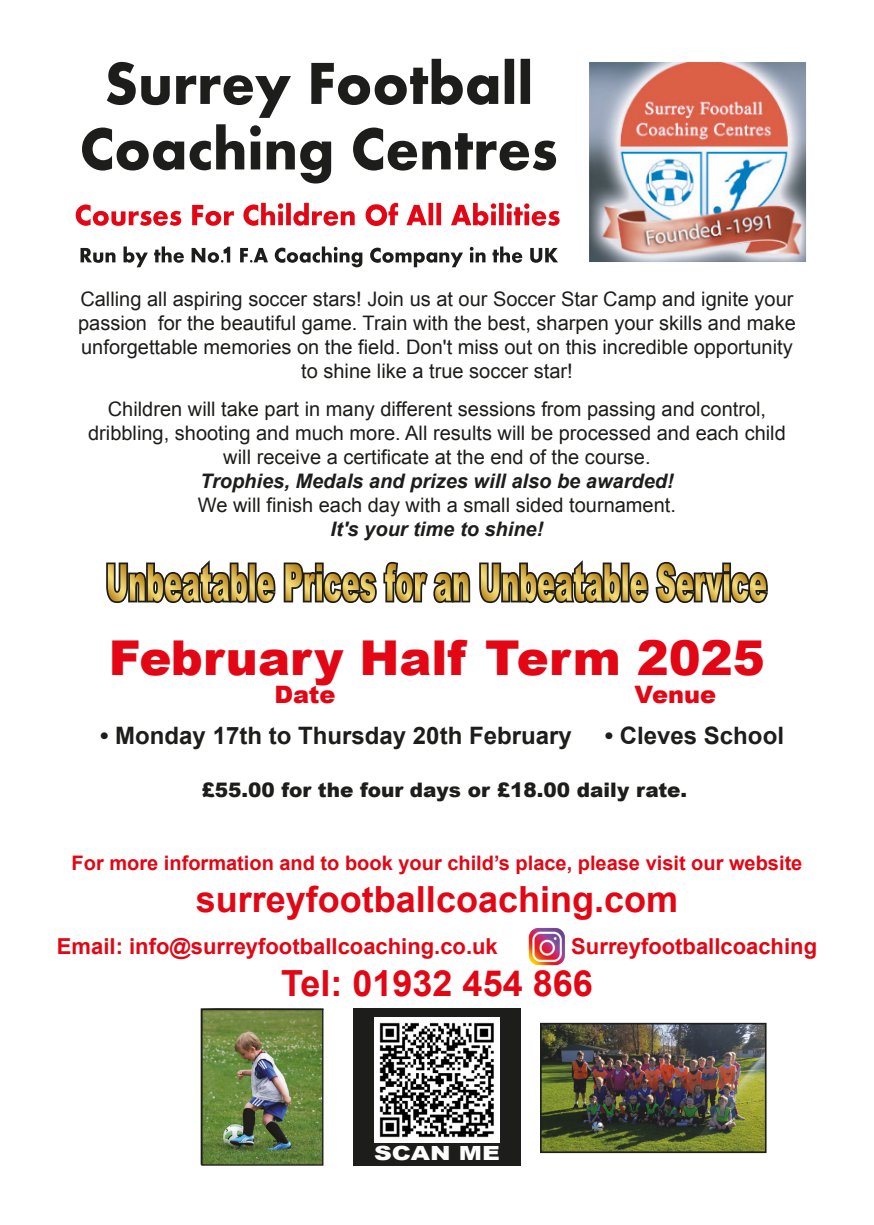
<style>
.page{position:relative;width:874px;height:1225px;background:#fff}
.page>*{position:absolute;margin:0;border:0;box-sizing:border-box;transform-origin:0 0}
.t1{font:900 48px "Arial";color:#e30614}
.t2{font:700 36px "Arial";color:#e30614}
.t3{font:700 24px "Arial";color:#1d1d1b}
.t4{font:900 24px "Arial";color:#e30614}
.t5{font:700 22px "Arial";color:#e30614}
.t6{font:20px/24px "Arial";color:#1d1d1b;text-align:center}
.t7{font:700 20px "Arial";color:#e30614}
.t8{font:italic 700 20px "Arial";color:#1d1d1b}
.t9{font:900 20px "Arial";color:#1d1d1b}
.t10{font:900 19.6px "Arial";color:#fff;scale:1.26 1}
</style>
<div class="page">
<img style="left:528px;top:927px;width:37px;height:39px">
<div style="left:353px;top:1008px;width:167px;height:157px;background:#1d1d1b"></div>
<img style="left:374px;top:1017px;width:125px;height:125px">
<img style="left:542px;top:1025px;width:221px;height:125px">
<div style="left:539px;top:1022px;width:227px;height:131px;border:2px solid #1e1e1c"></div>
<svg style="left:200px;top:1008px;width:124px;height:158px"></svg>
<img style="left:203px;top:1011px;width:118px;height:152px">
<div style="left:201px;top:1009px;width:122px;height:156px;border:1px solid #1e1e1c"></div>
<img style="left:589px;top:63px;width:215px;height:198px">
<div style="left:580px;top:54px;width:233px;height:216px;border:8px solid #fff"></div>
<svg style="left:76px;top:203px;width:483px;height:23px"></svg>
<svg style="left:107px;top:59px;width:423px;height:59px"></svg>
<svg style="left:82px;top:124px;width:474px;height:59px"></svg>
<svg style="left:80px;top:246px;width:478px;height:21px"></svg>
<svg style="left:106px;top:560px;width:169px;height:43px"></svg>
<svg style="left:283px;top:562px;width:93px;height:41px"></svg>
<svg style="left:383px;top:562px;width:44px;height:41px"></svg>
<svg style="left:433px;top:572px;width:37px;height:31px"></svg>
<svg style="left:479px;top:560px;width:169px;height:43px"></svg>
<svg style="left:655px;top:562px;width:112px;height:41px"></svg>
<p class="t6" style="left:78px;top:287px;width:719px">Calling all aspiring soccer stars! Join us at our Soccer Star Camp and ignite your passion for the beautiful game. Train with the best, sharpen your skills and make unforgettable memories on the field. Don't miss out on this incredible opportunity to shine like a true soccer star!</p>
<p class="t6" style="left:88px;top:397px;width:698px">Children will take part in many different sessions from passing and control, dribbling, shooting and much more. All results will be processed and each child will receive a certificate at the end of the course.</p>
<p class="t8" style="left:200px;top:468px;width:475px">Trophies, Medals and prizes will also be awarded!</p>
<p class="t6" style="left:198px;top:493px;width:479px">We will finish each day with a small sided tournament.</p>
<p class="t8" style="left:330px;top:516px;width:214px">It's your time to shine!</p>
<h1 class="t1" style="left:109px;top:623px;width:657px">February Half Term 2025</h1>
<p class="t4" style="left:274px;top:677px;width:62px">Date</p>
<p class="t4" style="left:634px;top:677px;width:83px">Venue</p>
<p class="t3" style="left:100px;top:720px;width:473px">• Monday 17th to Thursday 20th February</p>
<p class="t3" style="left:604px;top:720px;width:181px">• Cleves School</p>
<p class="t9" style="left:201px;top:775px;width:487px">£55.00 for the four days or £18.00 daily rate.</p>
<p class="t7" style="left:72px;top:850px;width:732px">For more information and to book your child’s place, please visit our website</p>
<h2 class="t2" style="left:196px;top:876px;width:483px">surreyfootballcoaching.com</h2>
<p class="t5" style="left:57px;top:932px;width:442px">Email: info@surreyfootballcoaching.co.uk</p>
<p class="t5" style="left:571px;top:932px;width:247px">Surreyfootballcoaching</p>
<h2 class="t2" style="left:281px;top:960px;width:313px">Tel: 01932 454 866</h2>
<p class="t10" style="left:374px;top:1138px;width:101px">SCAN ME</p>
</div>
